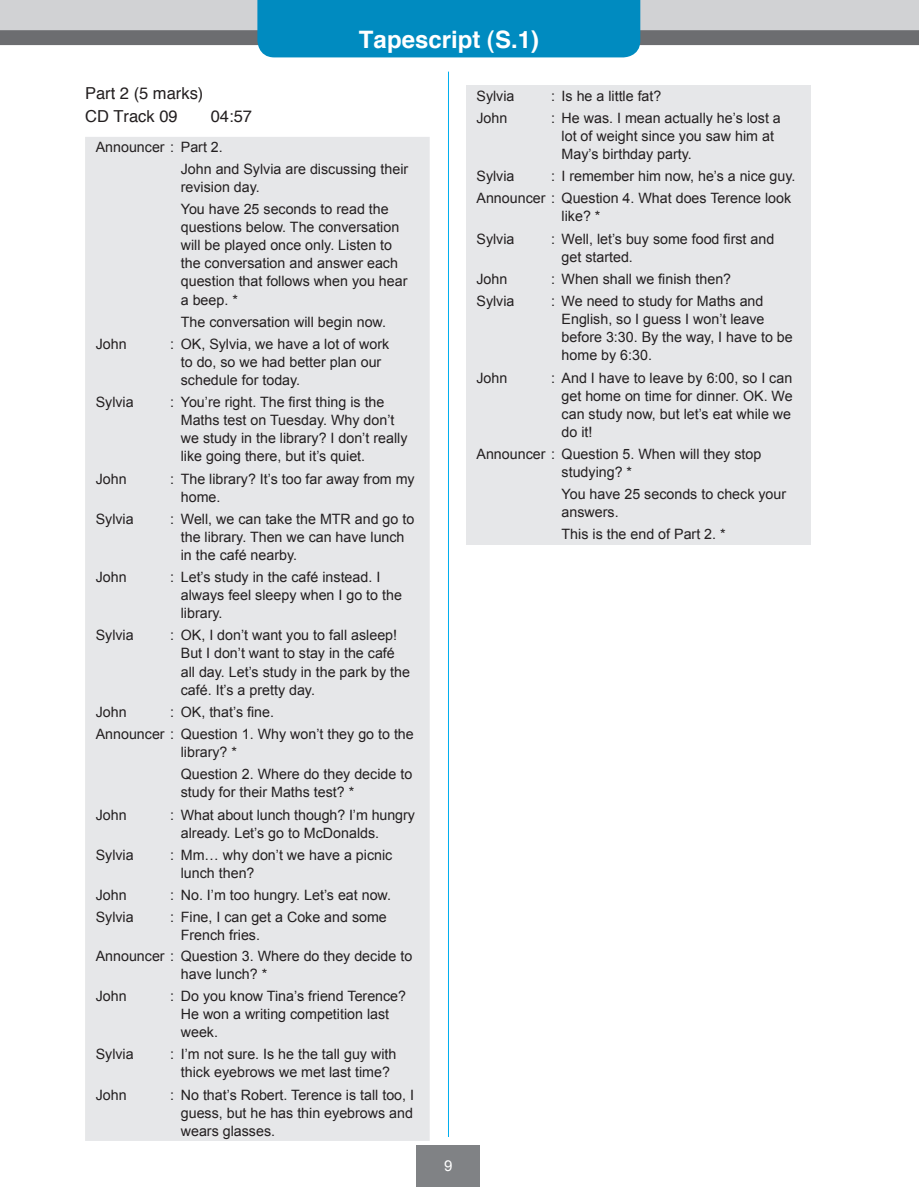
<style>
.page{position:relative;width:919px;height:1187px;background:#fff}
.page>*{position:absolute;margin:0;border:0;box-sizing:border-box;transform-origin:0 0}
.t1{font:700 24px "Helvetica";color:#fff}
.t2{font:16.5px/22.5px "Helvetica";color:#231f20}
.t3{font:15px "Arial";color:#fff}
.t4{font:14.25px/18px "Arial";color:#231f20}
</style>
<div class="page">
<svg style="left:0;top:0;width:918px;height:57px;background:#70aac1"></svg>
<hr style="left:448px;top:72px;width:1px;height:1064px;background:#00aeef">
<div style="left:416px;top:1145px;width:64px;height:41px;background:#808285"></div>
<div style="left:85px;top:137px;width:344px;height:1003px;background:#e6e7e9"></div>
<div style="left:466px;top:85px;width:344px;height:459px;background:#e6e7e9"></div>
<h1 class="t1" style="left:359px;top:18px;width:182px">Tapescript (S.1)</h1>
<p class="t2" style="left:85px;top:82px;width:120px">Part 2 (5 marks)<br>CD Track 09</p>
<p class="t2" style="left:211px;top:104px;width:43px">04:57</p>
<p class="t4" style="left:181px;top:136px;width:229px;line-height:22.2px;text-indent:-85px">Announcer : Part 2.<br>John and Sylvia are discussing their</p>
<p class="t4" style="left:181px;top:176px;width:209px;line-height:22.2px">revision day.<br>You have 25 seconds to read the</p>
<p class="t4" style="left:181px;top:218px;width:228px">questions below. The conversation will be played once only. Listen to the conversation and answer each question that follows when you hear a beep. *</p>
<p class="t4" style="left:181px;top:313px;width:207px">The conversation will begin now.</p>
<p class="t4" style="left:96px;top:335px;width:32px">John</p>
<p class="t4" style="left:181px;top:335px;width:210px;text-indent:-10px">: OK, Sylvia, we have a lot of work to do, so we had better plan our schedule for today.</p>
<p class="t4" style="left:96px;top:393px;width:40px">Sylvia</p>
<p class="t4" style="left:181px;top:393px;width:228px;text-indent:-10px">: You’re right. The first thing is the Maths test on Tuesday. Why don’t we study in the library? I don’t really like going there, but it’s quiet.</p>
<p class="t4" style="left:96px;top:469px;width:32px">John</p>
<p class="t4" style="left:181px;top:469px;width:235px;text-indent:-10px">: The library? It’s too far away from my home.</p>
<p class="t4" style="left:96px;top:510px;width:40px">Sylvia</p>
<p class="t4" style="left:181px;top:510px;width:235px;text-indent:-10px">: Well, we can take the MTR and go to the library. Then we can have lunch in the café nearby.</p>
<p class="t4" style="left:96px;top:568px;width:32px">John</p>
<p class="t4" style="left:181px;top:568px;width:222px;text-indent:-10px">: Let’s study in the café instead. I always feel sleepy when I go to the library.</p>
<p class="t4" style="left:96px;top:626px;width:40px">Sylvia</p>
<p class="t4" style="left:181px;top:626px;width:231px;text-indent:-10px">: OK, I don’t want you to fall asleep!<br>But I don’t want to stay in the café all day. Let’s study in the park by the café. It’s a pretty day.</p>
<p class="t4" style="left:96px;top:703px;width:32px">John</p>
<p class="t4" style="left:96px;top:700px;width:319px;line-height:22.2px;text-indent:75px">: OK, that’s fine.<br>Announcer : Question 1. Why won’t they go to the</p>
<p class="t4" style="left:181px;top:741px;width:233px;line-height:22.2px">library? *<br>Question 2. Where do they decide to</p>
<p class="t4" style="left:181px;top:783px;width:175px">study for their Maths test? *</p>
<p class="t4" style="left:96px;top:805px;width:32px">John</p>
<p class="t4" style="left:181px;top:805px;width:235px;text-indent:-10px">: What about lunch though? I’m hungry already. Let’s go to McDonalds.</p>
<p class="t4" style="left:96px;top:846px;width:40px">Sylvia</p>
<p class="t4" style="left:181px;top:846px;width:213px;text-indent:-10px">: Mm… why don’t we have a picnic lunch then?</p>
<p class="t4" style="left:96px;top:886px;width:32px">John</p>
<p class="t4" style="left:170px;top:886px;width:222px">: No. I’m too hungry. Let’s eat now.</p>
<p class="t4" style="left:96px;top:908px;width:40px">Sylvia</p>
<p class="t4" style="left:181px;top:908px;width:207px;text-indent:-10px">: Fine, I can get a Coke and some<br>French fries.</p>
<p class="t4" style="left:181px;top:946px;width:233px;text-indent:-85px">Announcer : Question 3. Where do they decide to have lunch? *</p>
<p class="t4" style="left:96px;top:987px;width:32px">John</p>
<p class="t4" style="left:181px;top:987px;width:227px;text-indent:-10px">: Do you know Tina’s friend Terence?<br>He won a writing competition last week.</p>
<p class="t4" style="left:96px;top:1045px;width:40px">Sylvia</p>
<p class="t4" style="left:170px;top:1045px;width:227px;text-align:center">: I’m not sure. Is he the tall guy with thick eyebrows we met last time?</p>
<p class="t4" style="left:96px;top:1085px;width:32px">John</p>
<p class="t4" style="left:181px;top:1085px;width:235px;text-align:justify;text-indent:-10px">: No that’s Robert. Terence is tall too, I guess, but he has thin eyebrows and wears glasses.</p>
<p class="t4" style="left:476px;top:87px;width:40px">Sylvia</p>
<p class="t4" style="left:551px;top:87px;width:112px">: Is he a little fat?</p>
<p class="t4" style="left:476px;top:109px;width:32px">John</p>
<p class="t4" style="left:561px;top:109px;width:221px;text-indent:-10px">: He was. I mean actually he’s lost a lot of weight since you saw him at<br>May’s birthday party.</p>
<p class="t4" style="left:476px;top:167px;width:40px">Sylvia</p>
<p class="t4" style="left:476px;top:165px;width:320px;line-height:22.2px;text-align:right">: I remember him now, he’s a nice guy.<br>Announcer : Question 4. What does Terence look</p>
<p class="t4" style="left:561px;top:207px;width:40px">like? *</p>
<p class="t4" style="left:476px;top:230px;width:40px">Sylvia</p>
<p class="t4" style="left:561px;top:230px;width:214px;text-indent:-10px">: Well, let’s buy some food first and get started.</p>
<p class="t4" style="left:476px;top:270px;width:32px">John</p>
<p class="t4" style="left:551px;top:270px;width:181px">: When shall we finish then?</p>
<p class="t4" style="left:476px;top:292px;width:40px">Sylvia</p>
<p class="t4" style="left:561px;top:292px;width:233px;text-indent:-10px">: We need to study for Maths and<br>English, so I guess I won’t leave before 3:30. By the way, I have to be home by 6:30.</p>
<p class="t4" style="left:476px;top:368px;width:32px">John</p>
<p class="t4" style="left:561px;top:368px;width:233px;text-align:justify;text-indent:-10px">: And I have to leave by 6:00, so I can get home on time for dinner. OK. We can study now, but let’s eat while we do it!</p>
<p class="t4" style="left:561px;top:445px;width:201px;text-indent:-85px">Announcer : Question 5. When will they stop studying? *</p>
<p class="t4" style="left:561px;top:485px;width:226px">You have 25 seconds to check your answers.</p>
<p class="t4" style="left:561px;top:525px;width:165px">This is the end of Part 2. *</p>
<p class="t3" style="left:444px;top:1155px;width:10px">9</p>
</div>
